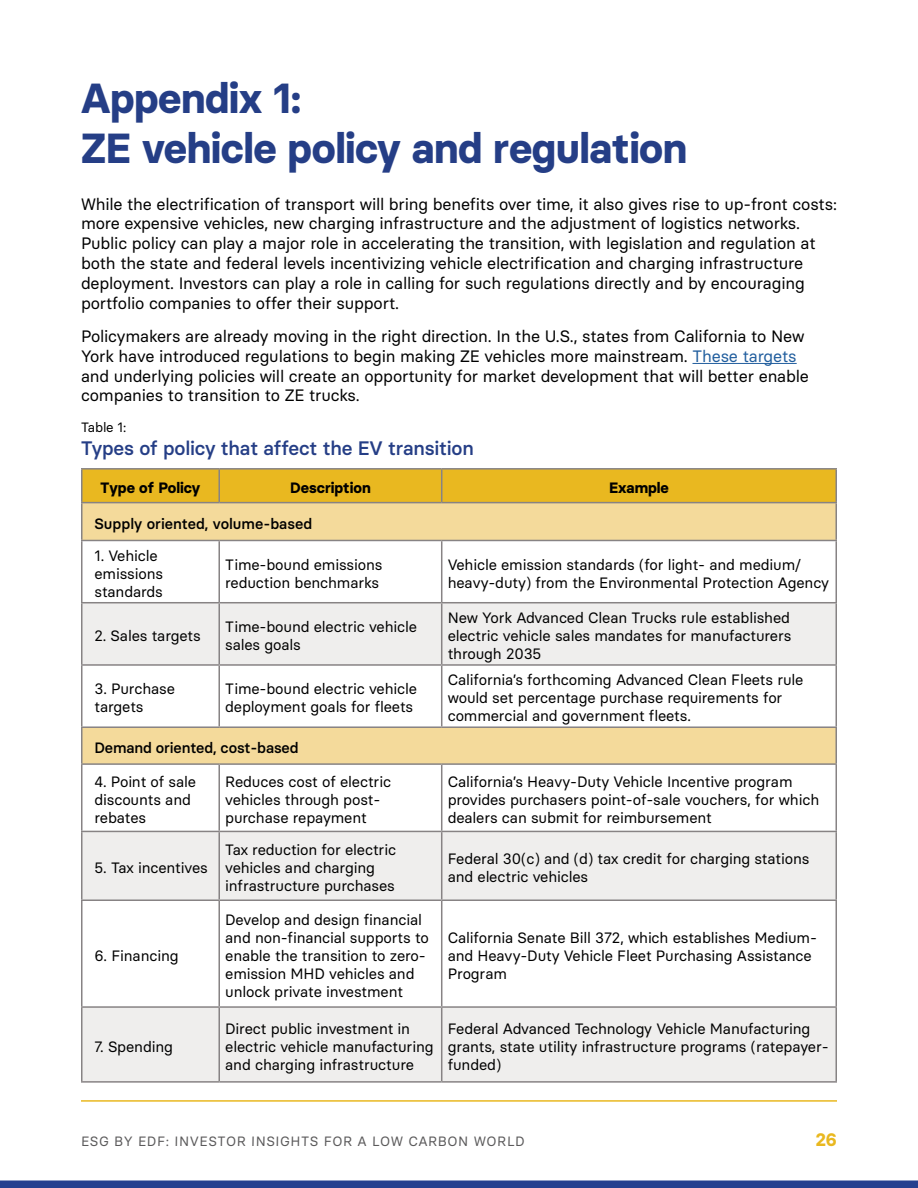
<style>
.page{position:relative;width:918px;height:1188px;background:#fff}
.page>*{position:absolute;margin:0;border:0;box-sizing:border-box;transform-origin:0 0}
.t1{font:700 42px/49.5px "Basier Circle";letter-spacing:-.01em;color:#253e86}
.t2{font:500 19.5px "Basier Circle";letter-spacing:-.01em;color:#253e86}
.t3{font:700 18px "Basier Circle";color:#e9b820}
.t4{font:16.5px/19.8px "Basier Circle";letter-spacing:-.01em;color:#000}
.t5{font:15px/18px "Basier Circle";letter-spacing:-.01em;color:#000}
.t6{font:500 15px "Basier Circle";letter-spacing:-.005em;color:#000}
.t7{font:700 15px "Basier Circle";color:#000}
.t8{font:13.5px "Basier Circle";color:#5b5a5b}
.t9{font:13.5px "Basier Circle";color:#000}
.s1{color:#215e9e}
</style>
<div class="page">
<div style="left:0;top:1180px;width:918px;height:8px;background:#25408f"></div>
<hr style="left:81px;top:1100px;width:756px;height:2px;background:#e9b820">
<hr style="left:692px;top:363px;width:105px;height:1px;background:#215e9e">
<div style="left:82px;top:470px;width:754px;height:32px;background:#e9b820"></div>
<svg style="left:82px;top:503px;width:754px;height:99px"></svg>
<svg style="left:82px;top:603px;width:754px;height:478px"></svg>
<hr style="left:81px;top:468px;width:138px;height:2px;background:#878384">
<hr style="left:81px;top:470px;width:1px;height:32px;background:#878384">
<hr style="left:219px;top:468px;width:223px;height:2px;background:#878384">
<hr style="left:218px;top:470px;width:2px;height:32px;background:#878384">
<hr style="left:442px;top:468px;width:395px;height:2px;background:#878384">
<hr style="left:441px;top:470px;width:1px;height:32px;background:#878384">
<hr style="left:836px;top:470px;width:1px;height:32px;background:#878384">
<hr style="left:81px;top:502px;width:138px;height:1px;background:#878384">
<hr style="left:81px;top:503px;width:1px;height:37px;background:#878384">
<hr style="left:219px;top:502px;width:223px;height:1px;background:#878384">
<hr style="left:442px;top:502px;width:395px;height:1px;background:#878384">
<hr style="left:836px;top:503px;width:1px;height:37px;background:#878384">
<hr style="left:81px;top:540px;width:138px;height:1px;background:#878384">
<hr style="left:81px;top:541px;width:1px;height:61px;background:#878384">
<hr style="left:219px;top:540px;width:223px;height:1px;background:#878384">
<hr style="left:218px;top:541px;width:2px;height:61px;background:#878384">
<hr style="left:442px;top:540px;width:395px;height:1px;background:#878384">
<hr style="left:441px;top:541px;width:1px;height:61px;background:#878384">
<hr style="left:836px;top:541px;width:1px;height:61px;background:#878384">
<hr style="left:81px;top:602px;width:138px;height:1px;background:#878384">
<hr style="left:81px;top:603px;width:1px;height:61px;background:#878384">
<hr style="left:219px;top:602px;width:223px;height:1px;background:#878384">
<hr style="left:218px;top:603px;width:2px;height:61px;background:#878384">
<hr style="left:442px;top:602px;width:395px;height:1px;background:#878384">
<hr style="left:441px;top:603px;width:1px;height:61px;background:#878384">
<hr style="left:836px;top:603px;width:1px;height:61px;background:#878384">
<hr style="left:81px;top:664px;width:138px;height:2px;background:#878384">
<hr style="left:81px;top:666px;width:1px;height:60px;background:#878384">
<hr style="left:219px;top:664px;width:223px;height:2px;background:#878384">
<hr style="left:218px;top:666px;width:2px;height:60px;background:#878384">
<hr style="left:442px;top:664px;width:395px;height:2px;background:#878384">
<hr style="left:441px;top:666px;width:1px;height:60px;background:#878384">
<hr style="left:836px;top:666px;width:1px;height:60px;background:#878384">
<hr style="left:81px;top:726px;width:138px;height:2px;background:#878384">
<hr style="left:81px;top:728px;width:1px;height:35px;background:#878384">
<hr style="left:219px;top:726px;width:223px;height:2px;background:#878384">
<hr style="left:442px;top:726px;width:395px;height:2px;background:#878384">
<hr style="left:836px;top:728px;width:1px;height:35px;background:#878384">
<hr style="left:81px;top:763px;width:138px;height:2px;background:#878384">
<hr style="left:81px;top:765px;width:1px;height:66px;background:#878384">
<hr style="left:219px;top:763px;width:223px;height:2px;background:#878384">
<hr style="left:218px;top:765px;width:2px;height:66px;background:#878384">
<hr style="left:442px;top:763px;width:395px;height:2px;background:#878384">
<hr style="left:441px;top:765px;width:1px;height:66px;background:#878384">
<hr style="left:836px;top:765px;width:1px;height:66px;background:#878384">
<hr style="left:81px;top:831px;width:138px;height:1px;background:#878384">
<hr style="left:81px;top:832px;width:1px;height:67px;background:#878384">
<hr style="left:219px;top:831px;width:223px;height:1px;background:#878384">
<hr style="left:218px;top:832px;width:2px;height:67px;background:#878384">
<hr style="left:442px;top:831px;width:395px;height:1px;background:#878384">
<hr style="left:441px;top:832px;width:1px;height:67px;background:#878384">
<hr style="left:836px;top:832px;width:1px;height:67px;background:#878384">
<hr style="left:81px;top:899px;width:138px;height:2px;background:#878384">
<hr style="left:81px;top:901px;width:1px;height:105px;background:#878384">
<hr style="left:219px;top:899px;width:223px;height:2px;background:#878384">
<hr style="left:218px;top:901px;width:2px;height:105px;background:#878384">
<hr style="left:442px;top:899px;width:395px;height:2px;background:#878384">
<hr style="left:441px;top:901px;width:1px;height:105px;background:#878384">
<hr style="left:836px;top:901px;width:1px;height:105px;background:#878384">
<hr style="left:81px;top:1006px;width:138px;height:2px;background:#878384">
<hr style="left:81px;top:1008px;width:1px;height:73px;background:#878384">
<hr style="left:219px;top:1006px;width:223px;height:2px;background:#878384">
<hr style="left:218px;top:1008px;width:2px;height:73px;background:#878384">
<hr style="left:442px;top:1006px;width:395px;height:2px;background:#878384">
<hr style="left:441px;top:1008px;width:1px;height:73px;background:#878384">
<hr style="left:836px;top:1008px;width:1px;height:73px;background:#878384">
<hr style="left:81px;top:1081px;width:138px;height:2px;background:#878384">
<hr style="left:219px;top:1081px;width:223px;height:2px;background:#878384">
<hr style="left:442px;top:1081px;width:395px;height:2px;background:#878384">
<h1 class="t1" style="left:81px;top:73px;width:608px">Appendix 1:<br>ZE vehicle policy and regulation</h1>
<p class="t4" style="left:81px;top:194px;width:757px">While the electrification of transport will bring benefits over time, it also gives rise to up-front costs: more expensive vehicles, new charging infrastructure and the adjustment of logistics networks.<br>Public policy can play a major role in accelerating the transition, with legislation and regulation at both the state and federal levels incentivizing vehicle electrification and charging infrastructure deployment. Investors can play a role in calling for such regulations directly and by encouraging portfolio companies to offer their support.</p>
<p class="t4" style="left:81px;top:326px;width:730px">Policymakers are already moving in the right direction. In the U.S., states from California to New York have introduced regulations to begin making ZE vehicles more mainstream. <span class="s1">These targets </span>and underlying policies will create an opportunity for market development that will better enable companies to transition to ZE trucks.</p>
<p class="t9" style="left:81px;top:418px;width:47px">Table 1:</p>
<h2 class="t2" style="left:81px;top:436px;width:394px">Types of policy that affect the EV transition</h2>
<p class="t7" style="left:101px;top:478px;width:101px">Type of Policy</p>
<p class="t7" style="left:290px;top:478px;width:82px">Description</p>
<p class="t7" style="left:609px;top:478px;width:61px">Example</p>
<p class="t6" style="left:94px;top:514px;width:219px">Supply oriented, volume-based</p>
<p class="t5" style="left:94px;top:546px;width:70px">1. Vehicle emissions standards</p>
<p class="t5" style="left:225px;top:555px;width:159px">Time-bound emissions reduction benchmarks</p>
<p class="t5" style="left:448px;top:555px;width:383px">Vehicle emission standards (for light- and medium/ heavy-duty) from the Environmental Protection Agency</p>
<p class="t5" style="left:94px;top:626px;width:108px">2. Sales targets</p>
<p class="t5" style="left:225px;top:617px;width:193px">Time-bound electric vehicle sales goals</p>
<p class="t5" style="left:448px;top:608px;width:345px;text-align:justify">New York Advanced Clean Trucks rule established electric vehicle sales mandates for manufacturers through 2035</p>
<p class="t5" style="left:94px;top:680px;width:82px">3. Purchase targets</p>
<p class="t5" style="left:225px;top:680px;width:193px">Time-bound electric vehicle deployment goals for fleets</p>
<p class="t5" style="left:448px;top:671px;width:357px">California’s forthcoming Advanced Clean Fleets rule would set percentage purchase requirements for commercial and government fleets.</p>
<p class="t6" style="left:94px;top:738px;width:205px">Demand oriented, cost-based</p>
<p class="t5" style="left:94px;top:772px;width:103px">4. Point of sale discounts and rebates</p>
<p class="t5" style="left:225px;top:772px;width:167px">Reduces cost of electric vehicles through post&shy;purchase repayment</p>
<p class="t5" style="left:448px;top:772px;width:373px">California’s Heavy-Duty Vehicle Incentive program provides purchasers point-of-sale vouchers, for which dealers can submit for reimbursement</p>
<p class="t5" style="left:94px;top:858px;width:115px">5. Tax incentives</p>
<p class="t5" style="left:225px;top:840px;width:172px">Tax reduction for electric vehicles and charging infrastructure purchases</p>
<p class="t5" style="left:448px;top:849px;width:363px">Federal 30(c) and (d) tax credit for charging stations and electric vehicles</p>
<p class="t5" style="left:94px;top:946px;width:86px">6. Financing</p>
<p class="t5" style="left:94px;top:1037px;width:80px">7. Spending</p>
<p class="t5" style="left:225px;top:910px;width:205px">Develop and design financial and non-financial supports to enable the transition to zero&shy;emission MHD vehicles and unlock private investment</p>
<p class="t5" style="left:448px;top:928px;width:371px">California Senate Bill 372, which establishes Medium&shy;and Heavy-Duty Vehicle Fleet Purchasing Assistance<br>Program</p>
<p class="t5" style="left:225px;top:1019px;width:210px">Direct public investment in electric vehicle manufacturing and charging infrastructure</p>
<p class="t5" style="left:448px;top:1019px;width:383px">Federal Advanced Technology Vehicle Manufacturing grants, state utility infrastructure programs (ratepayer&shy;funded)</p>
<p class="t8" style="left:81px;top:1133px;width:445px">ESG BY EDF: INVESTOR INSIGHTS FOR A LOW CARBON WORLD</p>
<p class="t3" style="left:816px;top:1129px;width:23px">26</p>
</div>
